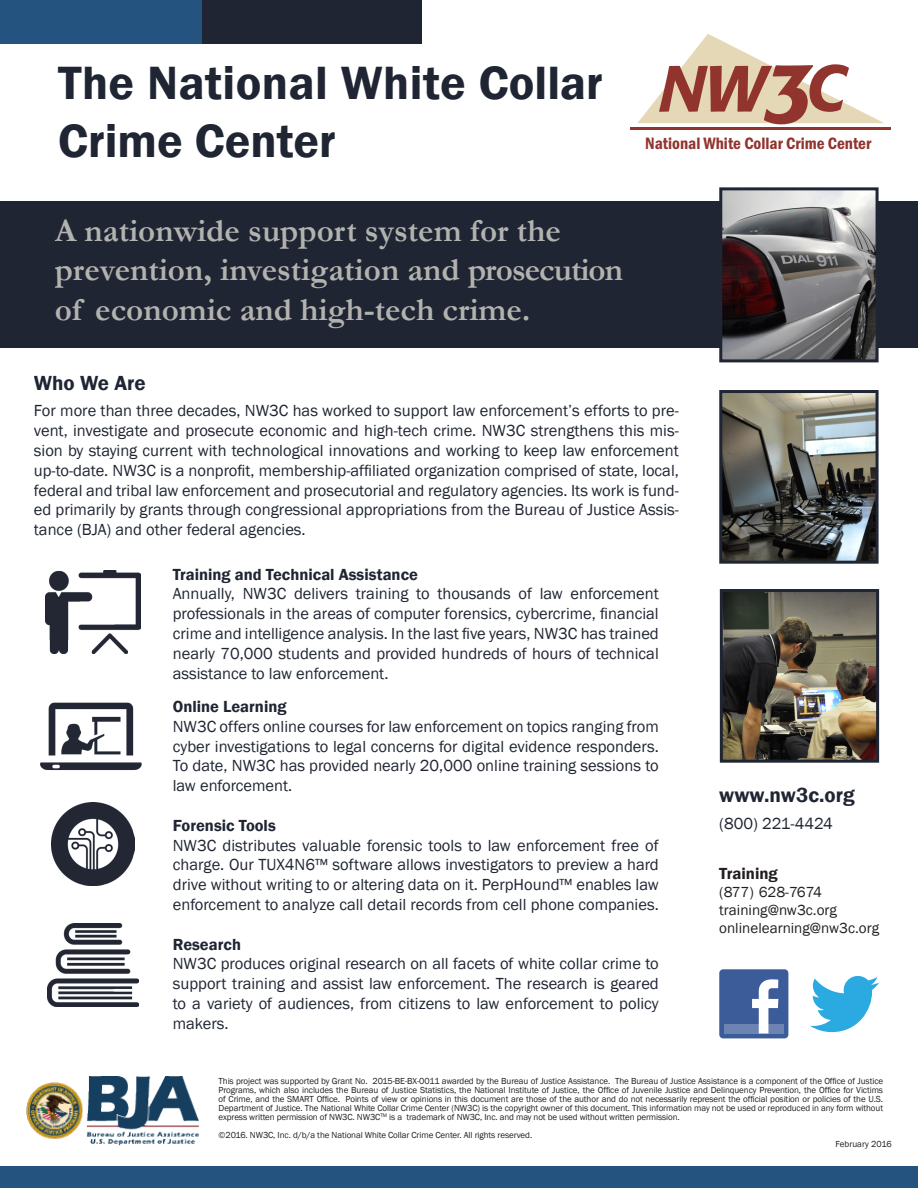
<style>
.page{position:relative;width:918px;height:1188px;background:#fff}
.page>*{position:absolute;margin:0;border:0;box-sizing:border-box;transform-origin:0 0}
.t1{font:600 48px/57.6px "Franklin Gothic";color:#1f2532}
.t2{font:700 33px/39.6px "Garamond";color:#b2b2af}
.t3{font:600 21px "Franklin Gothic";color:#1f2532}
.t4{font:600 condensed 17.1px "Franklin Gothic";color:#92342e}
.t5{font:16.5px/19.8px "Franklin Gothic";color:#1f2532;text-align:justify}
.t6{font:600 16.5px "Franklin Gothic";color:#1f2532}
.Article_Body_Text{font:600 16.5px "Franklin Gothic";color:#231f20}
.Article_Body_Text-2{font:15px "Franklin Gothic";color:#231f20}
.Article_Body_Text-3{font:15px "Franklin Gothic";letter-spacing:-.025em;color:#231f20}
.t7{font:9px/9px "Franklin Gothic";letter-spacing:-.01em;color:#231f20;text-align:justify}
</style>
<div class="page">
<hr style="left:630px;top:128px;width:260px;height:2px;background:#92342e">
<svg style="left:637px;top:34px;width:247px;height:90px"></svg>
<div style="left:0;top:0;width:202px;height:43px;background:#24537f"></div>
<div style="left:202px;top:0;width:220px;height:43px;background:#1f2532"></div>
<div style="left:0;top:1166px;width:918px;height:22px;background:#24537f"></div>
<div style="left:0;top:201px;width:918px;height:147px;background:#1f2532"></div>
<img style="left:723px;top:394px;width:152px;height:166px">
<div style="left:719px;top:390px;width:160px;height:174px;border:3px solid #1f2532"></div>
<img style="left:724px;top:593px;width:151px;height:166px">
<div style="left:720px;top:589px;width:159px;height:174px;border:3px solid #1f2532"></div>
<img style="left:723px;top:191px;width:152px;height:167px">
<div style="left:719px;top:187px;width:160px;height:175px;border:3px solid #1f2532"></div>
<img style="left:27px;top:1076px;width:172px;height:70px">
<div style="left:719px;top:969px;width:69px;height:69px;background:#3b5b99;border-radius:4px"></div>
<div style="left:724px;top:1024px;width:59px;height:9px;background:#6d84b3"></div>
<svg style="left:752px;top:979px;width:26px;height:54px"></svg>
<svg style="left:810px;top:976px;width:69px;height:56px"></svg>
<img style="left:40px;top:702px;width:102px;height:69px">
<img style="left:51px;top:802px;width:83px;height:83px">
<img style="left:47px;top:923px;width:91px;height:83px">
<img style="left:45px;top:570px;width:96px;height:83px">
<p class="t1" style="left:58px;top:55px;width:546px">The National White Collar<br>Crime Center</p>
<p class="t4" style="left:645px;top:132px;width:228px">National White Collar Crime Center</p>
<p class="t2" style="left:55px;top:211px;width:570px">A nationwide support system for the prevention, investigation and prosecution</p>
<p class="t2" style="left:55px;top:290px;width:477px">of economic and high-tech crime.</p>
<p class="t3" style="left:34px;top:370px;width:113px">Who We Are</p>
<p class="t5" style="left:34px;top:401px;width:647px">For more than three decades, NW3C has worked to support law enforcement’s efforts to pre&shy;vent, investigate and prosecute economic and high-tech crime. NW3C strengthens this mis&shy;sion by staying current with technological innovations and working to keep law enforcement up-to-date. NW3C is a nonprofit, membership-affiliated organization comprised of state, local, federal and tribal law enforcement and prosecutorial and regulatory agencies. Its work is fund&shy;ed primarily by grants through congressional appropriations from the Bureau of Justice Assis&shy;tance (BJA) and other federal agencies.</p>
<p class="t6" style="left:173px;top:564px;width:247px">Training and Technical Assistance</p>
<p class="t5" style="left:173px;top:584px;width:488px">Annually, NW3C delivers training to thousands of law enforcement professionals in the areas of computer forensics, cybercrime, financial crime and intelligence analysis. In the last five years, NW3C has trained nearly 70,000 students and provided hundreds of hours of technical assistance to law enforcement.</p>
<p class="t6" style="left:173px;top:696px;width:115px">Online Learning</p>
<p class="t5" style="left:173px;top:717px;width:488px">NW3C offers online courses for law enforcement on topics ranging from cyber investigations to legal concerns for digital evidence responders.<br>To date, NW3C has provided nearly 20,000 online training sessions to law enforcement.</p>
<p class="t6" style="left:173px;top:815px;width:105px">Forensic Tools</p>
<p class="t5" style="left:173px;top:835px;width:488px">NW3C distributes valuable forensic tools to law enforcement free of charge. Our TUX4N6™ software allows investigators to preview a hard drive without writing to or altering data on it. PerpHound™ enables law enforcement to analyze call detail records from cell phone companies.</p>
<p class="t6" style="left:173px;top:934px;width:70px">Research</p>
<p class="t5" style="left:173px;top:954px;width:488px">NW3C produces original research on all facets of white collar crime to support training and assist law enforcement. The research is geared to a variety of audiences, from citizens to law enforcement to policy makers.</p>
<p class="t3" style="left:719px;top:782px;width:137px">www.nw3c.org</p>
<p class="t5" style="left:719px;top:814px;width:115px">(800) 221-4424</p>
<p class="Article_Body_Text" style="left:719px;top:864px;width:60px">Training</p>
<p class="Article_Body_Text-3" style="left:719px;top:883px;width:104px">(877) 628-7674</p>
<p class="Article_Body_Text-2" style="left:719px;top:901px;width:119px">training@nw3c.org</p>
<p class="Article_Body_Text-2" style="left:719px;top:919px;width:161px">onlinelearning@nw3c.org</p>
<p class="t7" style="left:219px;top:1077px;width:666px">This project was supported by Grant No. 2015-BE-BX-0011 awarded by the Bureau of Justice Assistance. The Bureau of Justice Assistance is a component of the Office of Justice Programs, which also includes the Bureau of Justice Statistics, the National Institute of Justice, the Office of Juvenile Justice and Delinquency Prevention, the Office for Victims of Crime, and the SMART Office. Points of view or opinions in this document are those of the author and do not necessarily represent the official position or policies of the U.S.<br>Department of Justice. The National White Collar Crime Center (NW3C) is the copyright owner of this document. This information may not be used or reproduced in any form without express written permission of NW3C. NW3C<sup>TM</sup> is a trademark of NW3C, Inc. and may not be used without written permission.</p>
<p class="t7" style="left:219px;top:1131px;width:315px">©2016. NW3C, Inc. d/b/a the National White Collar Crime Center. All rights reserved.</p>
<p class="t7" style="left:836px;top:1140px;width:58px">February 2016</p>
</div>
